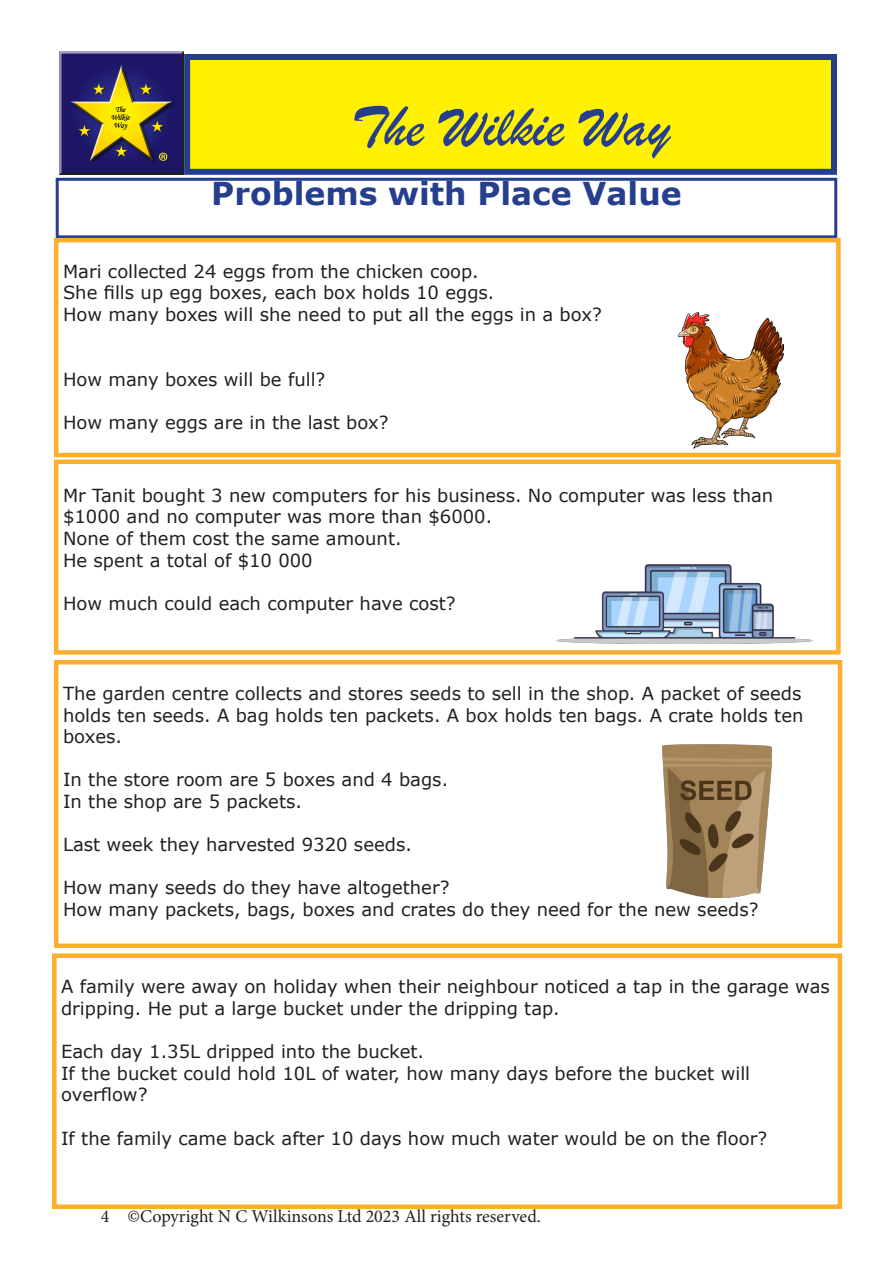
<style>
.page{position:relative;width:893px;height:1263px;background:#fff}
.page>*{position:absolute;margin:0;border:0;box-sizing:border-box;transform-origin:0 0}
.t1{font:60px "Brush Script";color:#253f8e}
.t2{font:700 31.5px "Verdana";color:#253f8e}
.t3{font:18px/21.6px "Verdana";color:#231f20}
.t4{font:18px "Minion Pro";color:#231f20}
</style>
<div class="page">
<img style="left:60px;top:52px;width:123px;height:123px">
<div style="left:187px;top:57px;width:647px;height:115px;background:#fff101"></div>
<div style="left:184px;top:54px;width:653px;height:121px;border:6px solid #253f8e"></div>
<div style="left:56px;top:178px;width:781px;height:60px;border:3px solid #253f8e"></div>
<div style="left:54px;top:238px;width:787px;height:219px;border:4px solid #fbaf2e"></div>
<div style="left:54px;top:459px;width:787px;height:196px;border:4px solid #fbaf2e"></div>
<div style="left:54px;top:660px;width:788px;height:288px;border:4px solid #fbaf2e"></div>
<div style="left:52px;top:953px;width:790px;height:256px;border:4px solid #fbaf2e"></div>
<img style="left:679px;top:313px;width:105px;height:136px">
<img style="left:556px;top:565px;width:257px;height:78px">
<img style="left:663px;top:745px;width:108px;height:152px">
<p class="t1" style="left:351px;top:90px;width:321px">The Wilkie Way</p>
<p class="t2" style="left:211px;top:171px;width:472px">Problems with Place Value</p>
<p class="t3" style="left:63px;top:260px;width:417px">Mari collected 24 eggs from the chicken coop.</p>
<p class="t3" style="left:63px;top:282px;width:433px">She fills up egg boxes, each box holds 10 eggs.</p>
<p class="t3" style="left:63px;top:303px;width:540px">How many boxes will she need to put all the eggs in a box?</p>
<p class="t3" style="left:63px;top:368px;width:264px">How many boxes will be full?</p>
<p class="t3" style="left:63px;top:411px;width:327px">How many eggs are in the last box?</p>
<p class="t3" style="left:63px;top:484px;width:712px">Mr Tanit bought 3 new computers for his business. No computer was less than $1000 and no computer was more than $6000.</p>
<p class="t3" style="left:63px;top:527px;width:340px">None of them cost the same amount.</p>
<p class="t3" style="left:63px;top:549px;width:251px">He spent a total of $10 000</p>
<p class="t3" style="left:63px;top:592px;width:394px">How much could each computer have cost?</p>
<p class="t3" style="left:63px;top:682px;width:742px;text-align:justify">The garden centre collects and stores seeds to sell in the shop. A packet of seeds holds ten seeds. A bag holds ten packets. A box holds ten bags. A crate holds ten boxes.</p>
<p class="t3" style="left:63px;top:769px;width:387px">In the store room are 5 boxes and 4 bags.</p>
<p class="t3" style="left:63px;top:790px;width:241px">In the shop are 5 packets.</p>
<p class="t3" style="left:63px;top:833px;width:350px">Last week they harvested 9320 seeds.</p>
<p class="t3" style="left:63px;top:877px;width:388px">How many seeds do they have altogether?</p>
<p class="t3" style="left:63px;top:898px;width:697px">How many packets, bags, boxes and crates do they need for the new seeds?</p>
<p class="t3" style="left:61px;top:976px;width:770px">A family were away on holiday when their neighbour noticed a tap in the garage was dripping. He put a large bucket under the dripping tap.</p>
<p class="t3" style="left:61px;top:1040px;width:364px">Each day 1.35L dripped into the bucket.</p>
<p class="t3" style="left:61px;top:1062px;width:691px">If the bucket could hold 10L of water, how many days before the bucket will overflow?</p>
<p class="t3" style="left:61px;top:1127px;width:708px">If the family came back after 10 days how much water would be on the floor?</p>
<p class="t4" style="left:101px;top:1204px;width:441px">4 ©Copyright N C Wilkinsons Ltd 2023 All rights reserved.</p>
</div>
